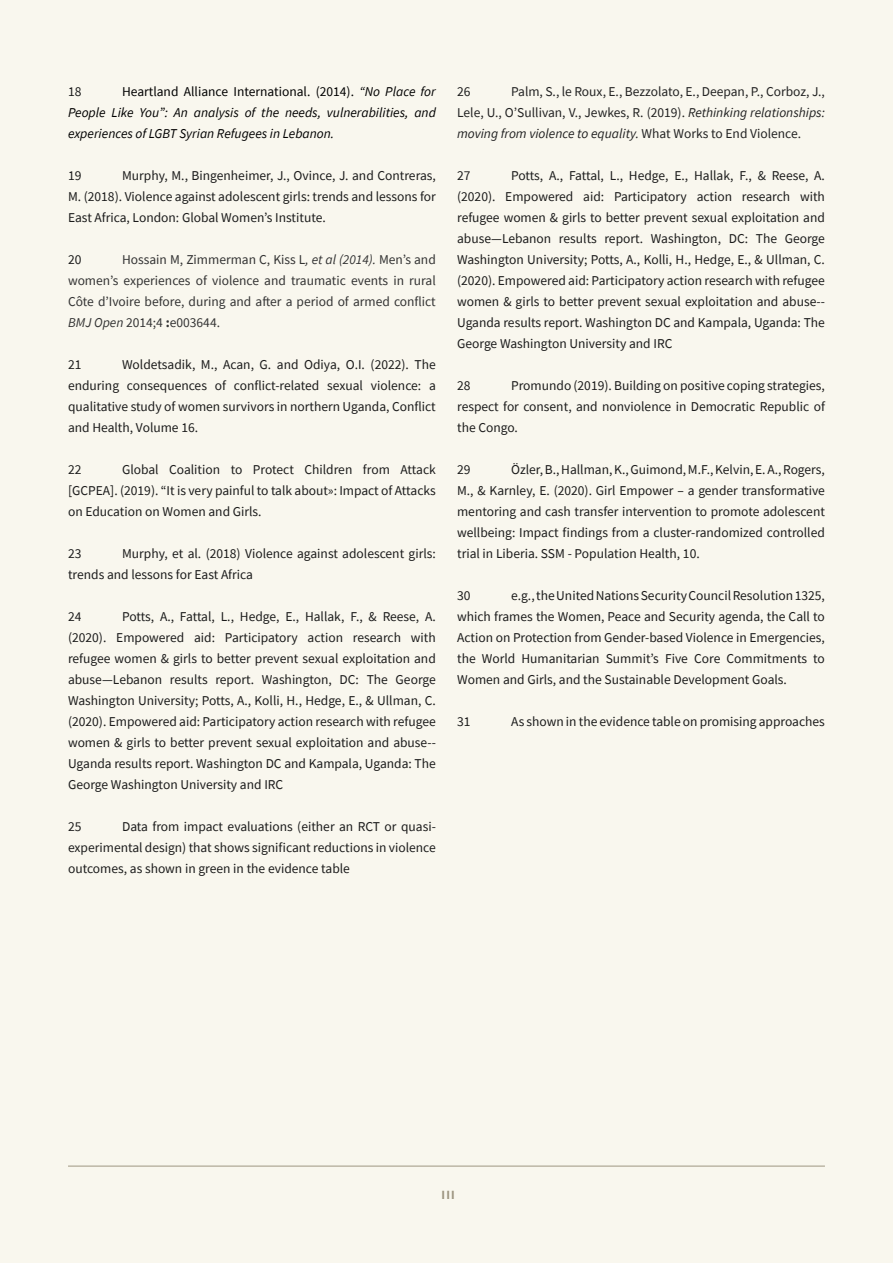
<style>
.page{position:relative;width:893px;height:1263px;background:#f9f7ee}
.page>*{position:absolute;margin:0;border:0;box-sizing:border-box;transform-origin:0 0}
.t1{font:13.5px/21px "Source Sans Pro";color:#1b1b1b;text-align:justify}
.t2{font:13.5px/21px "Source Sans Pro";color:#333;text-align:justify}
.t3{font:13.5px/21px "Source Sans Pro";color:#222;text-align:justify}
.t4{font:italic 13.5px/21px "Source Sans Pro";color:#000;text-align:justify}
.t5{font:700 12px "Archivo";color:#9e9681}
.s1{font-style:normal}
.s2{font-style:italic}
.s3{font-weight:700}
</style>
<div class="page">
<hr style="left:68px;top:1166px;width:757px;height:1px;background:#9e9681">
<p class="t4" style="left:68px;top:81px;width:369px;text-indent:54px"><span class="s1">Heartland Alliance International. (2014).</span> “No Place for People Like You”: An analysis of the needs, vulnerabilities, and experiences of LGBT Syrian Refugees in Lebanon.</p>
<p class="t1" style="left:68px;top:165px;width:15px">19</p>
<p class="t1" style="left:68px;top:81px;width:15px">18</p>
<p class="t1" style="left:68px;top:165px;width:369px;text-indent:54px">Murphy, M., Bingenheimer, J., Ovince, J. and Contreras, M. (2018). Violence against adolescent girls: trends and lessons for East Africa, London: Global Women’s Institute.</p>
<p class="t1" style="left:68px;top:249px;width:15px">20</p>
<p class="t2" style="left:68px;top:249px;width:369px;text-indent:54px">Hossain M, Zimmerman C, Kiss L<span class="s2">, et al (2014).</span> Men’s and women’s experiences of violence and traumatic events in rural Côte d’Ivoire before, during and after a period of armed conflict <span class="s2">BMJ Open</span> 2014;4 <span class="s3">:</span>e003644.</p>
<p class="t1" style="left:68px;top:354px;width:15px">21</p>
<p class="t1" style="left:68px;top:354px;width:369px;text-indent:54px">Woldetsadik, M., Acan, G. and Odiya, O.I. (2022). The enduring consequences of conflict-related sexual violence: a qualitative study of women survivors in northern Uganda, Conflict and Health, Volume 16.</p>
<p class="t1" style="left:68px;top:459px;width:15px">22</p>
<p class="t1" style="left:68px;top:459px;width:369px;text-indent:54px">Global Coalition to Protect Children from Attack [GCPEA]. (2019). “It is very painful to talk about»: Impact of Attacks on Education on Women and Girls.</p>
<p class="t1" style="left:68px;top:543px;width:15px">23</p>
<p class="t1" style="left:68px;top:543px;width:369px;text-indent:54px">Murphy, et al. (2018) Violence against adolescent girls: trends and lessons for East Africa</p>
<p class="t1" style="left:68px;top:606px;width:15px">24</p>
<p class="t1" style="left:68px;top:606px;width:369px;text-indent:54px">Potts, A., Fattal, L., Hedge, E., Hallak, F., &amp; Reese, A. (2020). Empowered aid: Participatory action research with refugee women &amp; girls to better prevent sexual exploitation and abuse—Lebanon results report. Washington, DC: The George Washington University; Potts, A., Kolli, H., Hedge, E., &amp; Ullman, C. (2020). Empowered aid: Participatory action research with refugee women &amp; girls to better prevent sexual exploitation and abuse-- Uganda results report. Washington DC and Kampala, Uganda: The George Washington University and IRC</p>
<p class="t1" style="left:68px;top:816px;width:15px">25</p>
<p class="t1" style="left:68px;top:816px;width:369px;text-indent:54px">Data from impact evaluations (either an RCT or quasi&shy;experimental design) that shows significant reductions in violence outcomes, as shown in green in the evidence table</p>
<p class="t3" style="left:457px;top:81px;width:369px;text-indent:54px">Palm, S., le Roux, E., Bezzolato, E., Deepan, P., Corboz, J., Lele, U., O’Sullivan, V., Jewkes, R. (2019). <span class="s2">Rethinking relationships: moving from violence to equality.</span> What Works to End Violence.</p>
<p class="t1" style="left:457px;top:165px;width:15px">27</p>
<p class="t1" style="left:457px;top:81px;width:15px">26</p>
<p class="t1" style="left:457px;top:165px;width:369px;text-indent:54px">Potts, A., Fattal, L., Hedge, E., Hallak, F., &amp; Reese, A. (2020). Empowered aid: Participatory action research with refugee women &amp; girls to better prevent sexual exploitation and abuse—Lebanon results report. Washington, DC: The George Washington University; Potts, A., Kolli, H., Hedge, E., &amp; Ullman, C. (2020). Empowered aid: Participatory action research with refugee women &amp; girls to better prevent sexual exploitation and abuse-- Uganda results report. Washington DC and Kampala, Uganda: The George Washington University and IRC</p>
<p class="t1" style="left:457px;top:375px;width:15px">28</p>
<p class="t1" style="left:457px;top:375px;width:369px;text-indent:54px">Promundo (2019). Building on positive coping strategies, respect for consent, and nonviolence in Democratic Republic of the Congo.</p>
<p class="t1" style="left:457px;top:459px;width:15px">29</p>
<p class="t1" style="left:457px;top:459px;width:369px;text-indent:54px">Özler, B., Hallman, K., Guimond, M.F., Kelvin, E. A., Rogers, M., &amp; Karnley, E. (2020). Girl Empower – a gender transformative mentoring and cash transfer intervention to promote adolescent wellbeing: Impact findings from a cluster-randomized controlled trial in Liberia. SSM - Population Health, 10.</p>
<p class="t1" style="left:457px;top:585px;width:15px">30</p>
<p class="t1" style="left:457px;top:585px;width:369px;text-indent:54px">e.g., the United Nations Security Council Resolution 1325, which frames the Women, Peace and Security agenda, the Call to Action on Protection from Gender-based Violence in Emergencies, the World Humanitarian Summit’s Five Core Commitments to Women and Girls, and the Sustainable Development Goals.</p>
<p class="t1" style="left:457px;top:711px;width:15px">31</p>
<p class="t1" style="left:511px;top:711px;width:315px">As shown in the evidence table on promising approaches</p>
<p class="t5" style="left:442px;top:1185px;width:15px">III</p>
</div>
